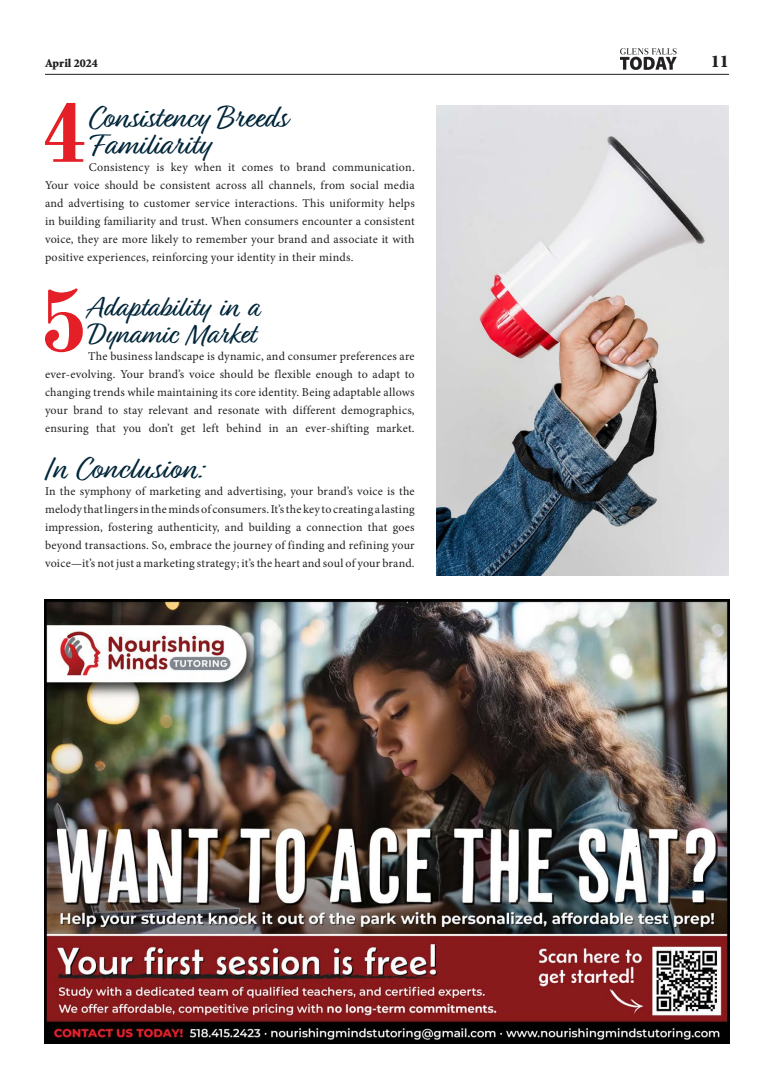
<style>
.page{position:relative;width:774px;height:1080px;background:#fff}
.page>*{position:absolute;margin:0;border:0;box-sizing:border-box;transform-origin:0 0}
.t1{font:700 85.9px "Old Standard TT";color:#e41f27}
.t2{font:700 82.6px "Old Standard TT";color:#e41f27}
.t3{font:32px/27px "Relation";color:#00263a}
.t4{font:32px "Relation";letter-spacing:.02em;color:#00263a}
.t5{font:30px/27px "Relation";color:#00263a}
.t6{font:900 18px "Minion Std";color:#231f20}
.t7{font:12px/18px "Minion Pro";letter-spacing:.02em;color:#231f20;text-align:justify}
.t8{font:900 12px "Minion Std";color:#231f20}
</style>
<div class="page">
<img style="left:621px;top:49px;width:55px;height:20px">
<hr style="left:45px;top:74px;width:684px;height:1px;background:#231f20">
<img style="left:45px;top:599px;width:684px;height:445px">
<img style="left:436px;top:105px;width:293px;height:471px">
<p class="t8" style="left:45px;top:57px;width:54px">April 2024</p>
<h3 class="t6" style="left:711px;top:52px;width:19px">11</h3>
<p class="t2" style="left:41px;top:69px;width:49px">4</p>
<p class="t3" style="left:89px;top:104px;width:199px">Consistency Breeds<br>Familiarity</p>
<p class="t7" style="left:45px;top:158px;width:371px;text-indent:44px">Consistency is key when it comes to brand communication.<br>Your voice should be consistent across all channels, from social media and advertising to customer service interactions. This uniformity helps in building familiarity and trust. When consumers encounter a consistent voice, they are more likely to remember your brand and associate it with positive experiences, reinforcing your identity in their minds.</p>
<p class="t1" style="left:38px;top:255px;width:51px">5</p>
<p class="t5" style="left:88px;top:294px;width:172px">Adaptability in a<br>Dynamic Market</p>
<p class="t7" style="left:45px;top:347px;width:371px;text-indent:43px">The business landscape is dynamic, and consumer preferences are ever-evolving. Your brand’s voice should be flexible enough to adapt to changing trends while maintaining its core identity. Being adaptable allows your brand to stay relevant and resonate with different demographics, ensuring that you don’t get left behind in an ever-shifting market.</p>
<p class="t4" style="left:45px;top:450px;width:161px">In Conclusion:</p>
<p class="t7" style="left:45px;top:482px;width:371px">In the symphony of marketing and advertising, your brand’s voice is the melody that lingers in the minds of consumers. It’s the key to creating a lasting impression, fostering authenticity, and building a connection that goes beyond transactions. So, embrace the journey of finding and refining your voice—it’s not just a marketing strategy; it’s the heart and soul of your brand.</p>
</div>
